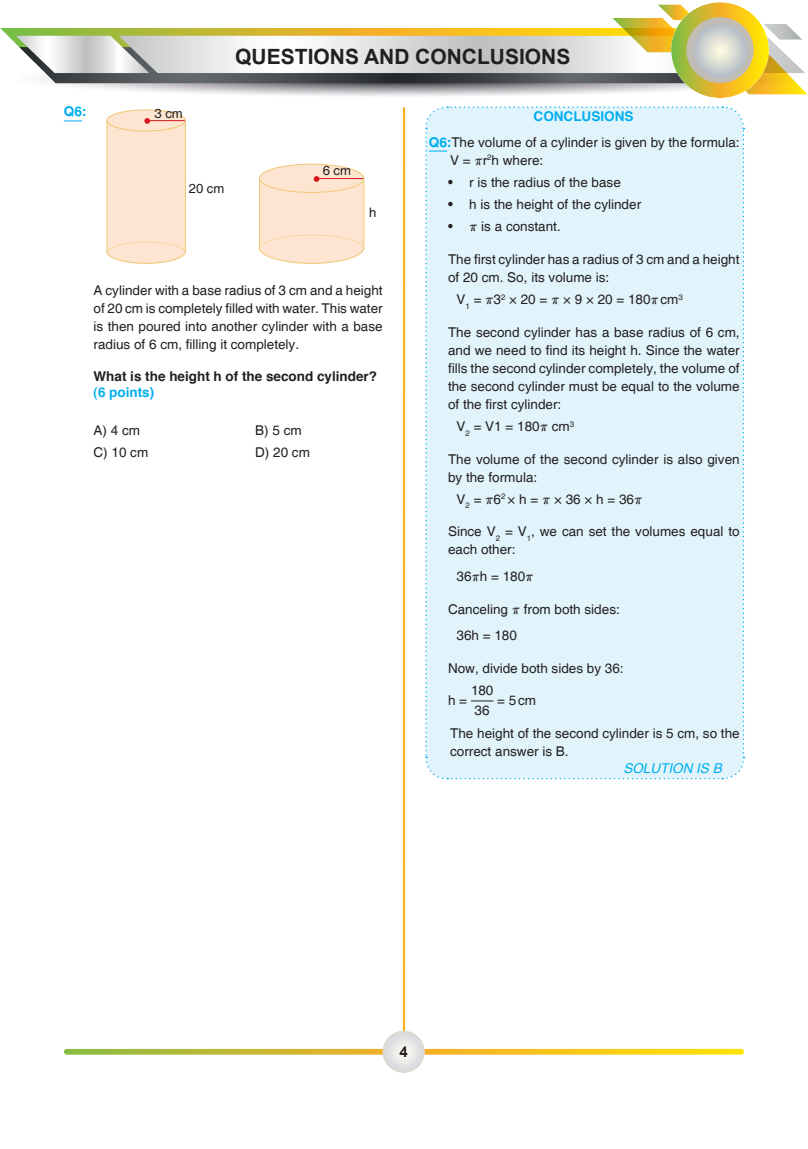
<style>
.page{position:relative;width:808px;height:1149px;background:#fff}
.page>*{position:absolute;margin:0;border:0;box-sizing:border-box;transform-origin:0 0}
.t1{font:700 21px "Arial";color:#231f20}
.t2{font:700 15px "Arial";color:#231f20}
.t3{font:13.5px/18px "Helvetica";color:#231f20}
.t4{font:700 13.5px "Helvetica";color:#231f20}
.t5{font:italic 13.5px "Helvetica";color:#00aeef}
.t6{font:700 13.5px "Helvetica";color:#00aeef}
.t7{font:13.5px "Swis 721 BT Bold";color:#00aeef}
.t8{font:13.05px "Helvetica";color:#231f20}
.s1{font-weight:700;color:#00aeef}
.s2{font-family:"Swis 721 BT Bold";color:#00aeef}
.s3{font-family:"Helvetica T."}
</style>
<div class="page">
<svg style="left:0;top:2px;width:808px;height:96px"></svg>
<svg style="left:686px;top:17px;width:68px;height:66px"></svg>
<svg style="left:64px;top:1048px;width:680px;height:6px"></svg>
<svg style="left:382px;top:1030px;width:43px;height:42px"></svg>
<hr style="left:403px;top:107px;width:2px;height:923px;background:#f7b026">
<svg style="left:64px;top:120px;width:18px;height:1px"></svg>
<div style="left:107px;top:120px;width:78px;height:132px;background:#fee5d2"></div>
<div style="left:107px;top:120px;width:79px;height:132px;border:1px solid #f0c773"></div>
<div style="left:107px;top:110px;width:78px;height:21px;background:#fee5d2;border-radius:50%"></div>
<div style="left:106px;top:109px;width:80px;height:22px;border:1px solid #f0c773;border-radius:50%"></div>
<svg style="left:144px;top:118px;width:6px;height:6px"></svg>
<hr style="left:150px;top:120px;width:35px;height:1px;background:#d7171f">
<svg style="left:106px;top:241px;width:80px;height:23px"></svg>
<div style="left:259px;top:178px;width:105px;height:71px;background:#fee5d2"></div>
<div style="left:259px;top:178px;width:105px;height:71px;border:1px solid #f0c773"></div>
<div style="left:259px;top:164px;width:105px;height:28px;background:#fee5d2;border-radius:50%"></div>
<div style="left:259px;top:164px;width:105px;height:29px;border:1px solid #f0c773;border-radius:50%"></div>
<hr style="left:316px;top:178px;width:47px;height:1px;background:#d7171f">
<svg style="left:259px;top:234px;width:106px;height:30px"></svg>
<svg style="left:314px;top:176px;width:5px;height:6px"></svg>
<div style="left:425px;top:106px;width:320px;height:674px;background:#e1f4fc"></div>
<h1 class="t1" style="left:235px;top:44px;width:337px">QUESTIONS AND CONCLUSIONS</h1>
<p class="t7" style="left:64px;top:104px;width:24px">Q6:</p>
<p class="t8" style="left:154px;top:106px;width:30px">3 cm</p>
<p class="t8" style="left:189px;top:181px;width:37px">20 cm</p>
<p class="t8" style="left:323px;top:162px;width:30px">6 cm</p>
<p class="t8" style="left:369px;top:205px;width:9px">h</p>
<p class="t3" style="left:94px;top:282px;width:291px;text-align:justify">A cylinder with a base radius of 3 cm and a height of 20 cm is completely filled with water. This water is then poured into another cylinder with a base radius of 6 cm, filling it completely.</p>
<p class="t4" style="left:94px;top:371px;width:285px">What is the height h of the second cylinder?</p>
<p class="t6" style="left:94px;top:387px;width:62px">(6 points)</p>
<p class="t3" style="left:94px;top:421px;width:48px">A) 4 cm</p>
<p class="t3" style="left:255px;top:421px;width:48px">B) 5 cm</p>
<p class="t3" style="left:94px;top:443px;width:56px">C) 10 cm</p>
<p class="t3" style="left:255px;top:443px;width:56px">D) 20 cm</p>
<p class="t3" style="left:429px;top:105px;width:312px;line-height:25.2px;text-align:center"><span class="s1">CONCLUSIONS<br></span><span class="s2">Q6:</span>The volume of a cylinder is given by the formula:</p>
<p class="t3" style="left:450px;top:151px;width:95px">V = πr<sup>2</sup>h where:</p>
<p class="t3" style="left:448px;top:174px;width:174px"><span class="s3">•</span> r is the radius of the base</p>
<p class="t3" style="left:448px;top:196px;width:195px"><span class="s3">•</span> h is the height of the cylinder</p>
<p class="t3" style="left:448px;top:218px;width:114px"><span class="s3">•</span> π is a constant.</p>
<p class="t3" style="left:448px;top:250px;width:293px">The first cylinder has a radius of 3 cm and a height of 20 cm. So, its volume is:</p>
<p class="t3" style="left:456px;top:291px;width:228px">V<sub>1</sub> = π3<sup>2</sup> × 20 = π × 9 × 20 = 180π cm<sup>3</sup></p>
<p class="t3" style="left:448px;top:324px;width:293px;text-align:justify">The second cylinder has a base radius of 6 cm, and we need to find its height h. Since the water fills the second cylinder completely, the volume of the second cylinder must be equal to the volume of the first cylinder:</p>
<p class="t3" style="left:456px;top:418px;width:119px">V<sub>2</sub> = V1 = 180π cm<sup>3</sup></p>
<p class="t3" style="left:448px;top:451px;width:293px">The volume of the second cylinder is also given by the formula:</p>
<p class="t3" style="left:456px;top:491px;width:187px">V<sub>2</sub> = π6<sup>2</sup> × h = π × 36 × h = 36π</p>
<p class="t3" style="left:448px;top:523px;width:293px">Since V<sub>2</sub> = V<sub>1</sub>, we can set the volumes equal to each other:</p>
<p class="t3" style="left:456px;top:567px;width:78px">36πh = 180π</p>
<p class="t3" style="left:456px;top:595px;width:165px;line-height:26.5px;text-indent:-9px">Canceling π from both sides:<br>36h = 180</p>
<p class="t3" style="left:448px;top:660px;width:177px">Now, divide both sides by 36:</p>
<p class="t3" style="left:448px;top:691px;width:21px">h =</p>
<p class="t3" style="left:471px;top:681px;width:24px;line-height:19.2px">180<br>36</p>
<p class="t3" style="left:497px;top:691px;width:40px">= 5 cm</p>
<p class="t3" style="left:450px;top:724px;width:291px">The height of the second cylinder is 5 cm, so the correct answer is B.</p>
<p class="t5" style="left:623px;top:760px;width:100px">SOLUTION IS B</p>
<p class="t2" style="left:399px;top:1042px;width:10px">4</p>
</div>
